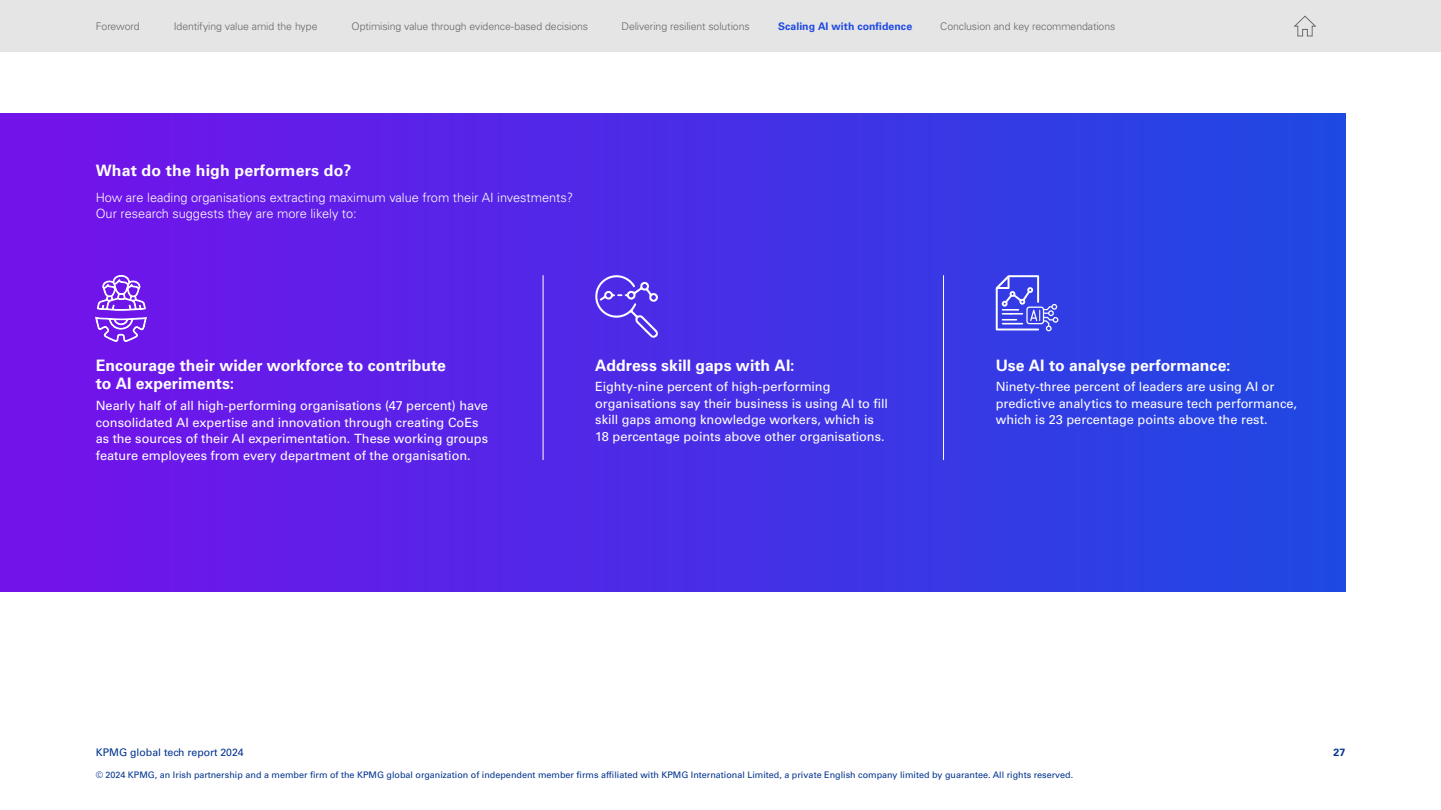
<style>
.page{position:relative;width:1441px;height:810px;background:#fff}
.page>*{position:absolute;margin:0;border:0;box-sizing:border-box;transform-origin:0 0}
.t1{font:700 15.75px/18.9px "Univers LT Std";letter-spacing:.005em;color:#fff}
.t2{font:12.75px/16.5px "Univers LT Std";letter-spacing:-.005em;color:#fff}
.t3{font:300 12.75px/16.5px "Univers LT Std";color:#fff}
.t4{font:300 10.5px "Univers LT Std";letter-spacing:-.01em;color:#666}
.t5{font:10.5px "Univers LT Std";color:#00338d}
.t6{font:700 10.5px "Univers LT Std";letter-spacing:.005em;color:#1e49e2}
.t7{font:700 10.5px "Univers LT Std";color:#00338d}
.t8{font:9px "Univers LT Std";color:#00338d}
</style>
<div class="page">
<div style="left:0;top:114px;width:1345px;height:477px;background:linear-gradient(to right,#7611ea,#1e49e2)"></div>
<svg style="left:95px;top:275px;width:52px;height:67px"></svg>
<svg style="left:593px;top:273px;width:65px;height:65px"></svg>
<svg style="left:995px;top:275px;width:63px;height:56px"></svg>
<hr style="left:543px;top:275px;width:1px;height:185px;background:#fff">
<hr style="left:943px;top:275px;width:1px;height:185px;background:#fff">
<div style="left:0;top:0;width:1440px;height:52px;background:#e5e5e5"></div>
<svg style="left:1293px;top:15px;width:23px;height:22px"></svg>
<p class="t4" style="left:96px;top:20px;width:45px">Foreword</p>
<p class="t4" style="left:174px;top:20px;width:145px">Identifying value amid the hype</p>
<p class="t4" style="left:351px;top:20px;width:238px">Optimising value through evidence-based decisions</p>
<p class="t4" style="left:621px;top:20px;width:130px">Delivering resilient solutions</p>
<p class="t6" style="left:778px;top:21px;width:136px">Scaling AI with confidence</p>
<p class="t4" style="left:940px;top:20px;width:176px">Conclusion and key recommendations</p>
<p class="t1" style="left:96px;top:161px;width:257px">What do the high performers do?</p>
<p class="t3" style="left:96px;top:189px;width:479px">How are leading organisations extracting maximum value from their AI investments?<br>Our research suggests they are more likely to:</p>
<p class="t1" style="left:96px;top:356px;width:352px">Encourage their wider workforce to contribute to AI experiments:</p>
<p class="t2" style="left:96px;top:398px;width:394px">Nearly half of all high-performing organisations (47 percent) have consolidated AI expertise and innovation through creating CoEs as the sources of their AI experimentation. These working groups feature employees from every department of the organisation.</p>
<p class="t1" style="left:595px;top:356px;width:201px">Address skill gaps with AI:</p>
<p class="t2" style="left:595px;top:379px;width:294px">Eighty-nine percent of high-performing organisations say their business is using AI to fill skill gaps among knowledge workers, which is 18 percentage points above other organisations.</p>
<p class="t1" style="left:995px;top:356px;width:236px">Use AI to analyse performance:</p>
<p class="t2" style="left:995px;top:379px;width:303px">Ninety-three percent of leaders are using AI or predictive analytics to measure tech performance, which is 23 percentage points above the rest.</p>
<p class="t5" style="left:96px;top:746px;width:149px">KPMG global tech report 2024</p>
<p class="t7" style="left:1333px;top:746px;width:13px">27</p>
<p class="t8" style="left:96px;top:769px;width:978px">© 2024 KPMG, an Irish partnership and a member firm of the KPMG global organization of independent member firms affiliated with KPMG International Limited, a private English company limited by guarantee. All rights reserved.</p>
</div>
